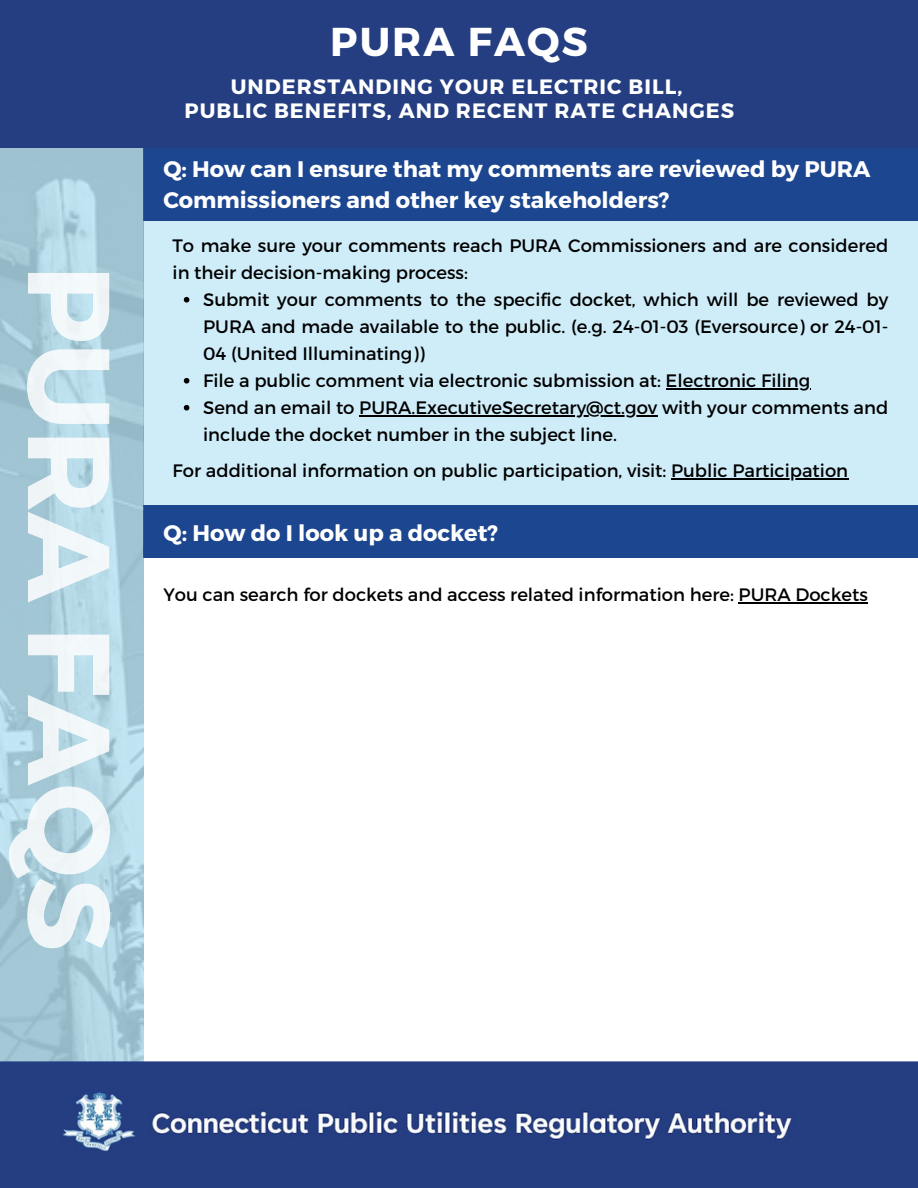
<style>
.page{position:relative;width:918px;height:1188px;background:#fff}
.page>*{position:absolute;margin:0;border:0;box-sizing:border-box;transform-origin:0 0}
.t1{font:700 116.1px "Montserrat";letter-spacing:-.01em;color:#fff}
.t2{font:700 40.2px "Montserrat";letter-spacing:.05em;color:#fff}
.t3{font:700 22.5px/31.5px "Montserrat";color:#fff}
.t4{font:700 20.85px/23.7px "Montserrat";letter-spacing:.05em;color:#fff;text-align:center}
.t5{font:18px/27px "Montserrat";color:#000}
</style>
<div class="page">
<div style="left:143px;top:219px;width:775px;height:319px;background:#cfedf9"></div>
<div style="left:143px;top:136px;width:775px;height:85px;background:#1c4690"></div>
<svg style="left:184px;top:297px;width:5px;height:6px"></svg>
<svg style="left:184px;top:378px;width:5px;height:6px"></svg>
<hr style="left:666px;top:388px;width:144px;height:1px;background:#000">
<svg style="left:184px;top:405px;width:5px;height:6px"></svg>
<hr style="left:359px;top:415px;width:298px;height:1px;background:#000">
<hr style="left:671px;top:478px;width:177px;height:1px;background:#000">
<div style="left:143px;top:506px;width:774px;height:52px;background:#1c4690"></div>
<hr style="left:739px;top:602px;width:129px;height:2px;background:#000">
<svg style="left:0;top:148px;width:143px;height:913px;background:#a9cdda"></svg>
<div style="left:0;top:0;width:918px;height:148px;background:#243e81"></div>
<div style="left:0;top:1061px;width:918px;height:127px;background:#243e81"></div>
<img style="left:55px;top:1089px;width:808px;height:68px">
<h1 class="t1" style="left:145px;top:265px;width:688px;rotate:90deg">PURA FAQS</h1>
<p class="t2" style="left:330px;top:15px;width:259px">PURA FAQS</p>
<p class="t4" style="left:185px;top:74px;width:551px">UNDERSTANDING YOUR ELECTRIC BILL,<br>PUBLIC BENEFITS, AND RECENT RATE CHANGES</p>
<h2 class="t3" style="left:163px;top:152px;width:708px">Q: How can I ensure that my comments are reviewed by PURA<br>Commissioners and other key stakeholders?</h2>
<h1 class="t5" style="left:173px;top:231px;width:717px">To make sure your comments reach PURA Commissioners and are considered in their decision-making process:</h1>
<h3 class="t5" style="left:203px;top:285px;width:687px;text-align:justify">Submit your comments to the specific docket, which will be reviewed by PURA and made available to the public. (e.g. 24-01-03 (Eversource) or 24-01- 04 (United Illuminating))</h3>
<p class="t5" style="left:203px;top:366px;width:609px">File a public comment via electronic submission at: Electronic Filing</p>
<p class="t5" style="left:203px;top:393px;width:687px">Send an email to PURA.ExecutiveSecretary@ct.gov with your comments and</p>
<p class="t5" style="left:173px;top:416px;width:677px;line-height:36px;text-indent:31px">include the docket number in the subject line.<br>For additional information on public participation, visit: Public Participation</p>
<p class="t3" style="left:164px;top:516px;width:336px">Q: How do I look up a docket?</p>
<h3 class="t5" style="left:163px;top:581px;width:706px">You can search for dockets and access related information here: PURA Dockets</h3>
</div>
